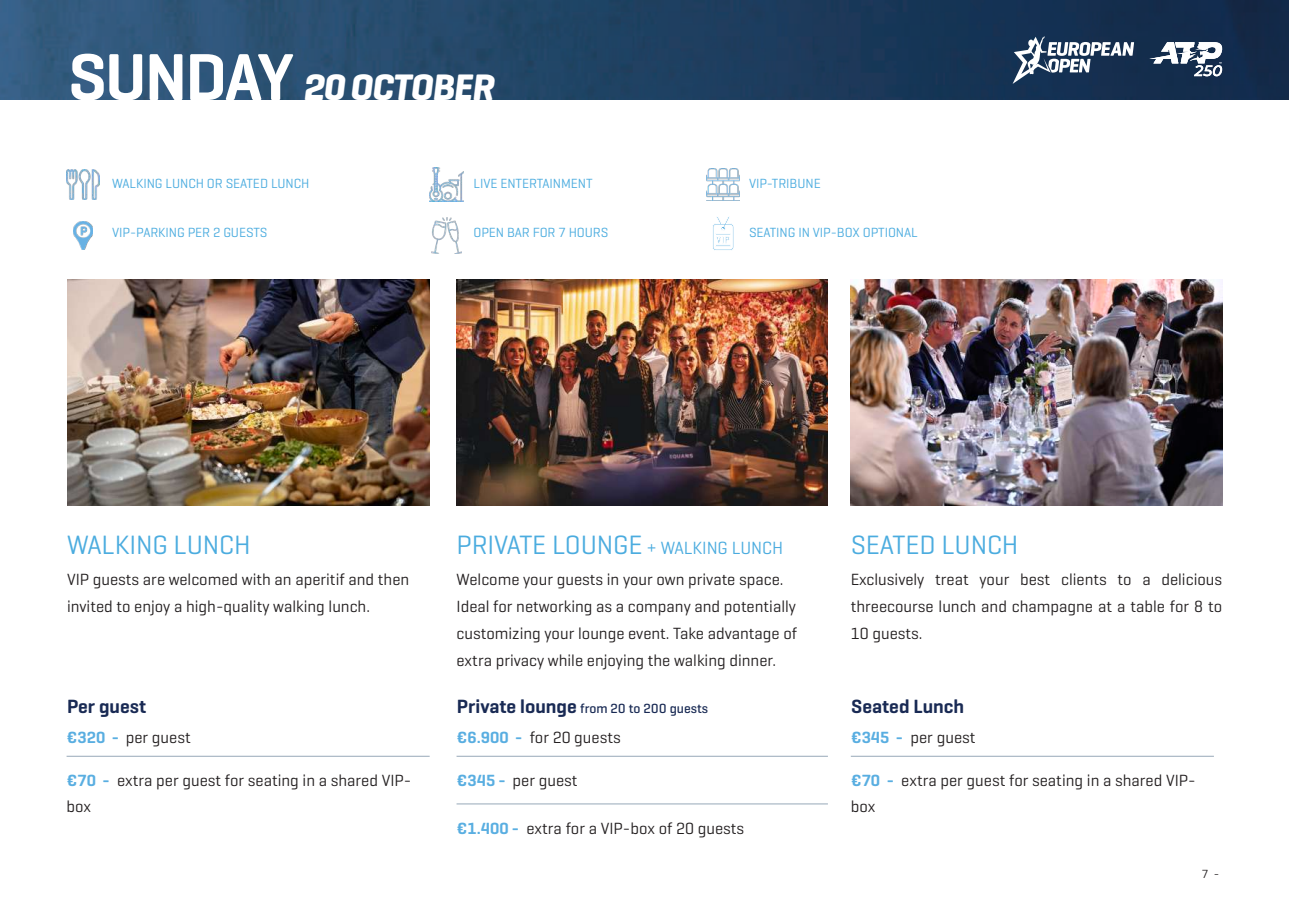
<style>
.page{position:relative;width:1289px;height:919px;background:#fff}
.page>*{position:absolute;margin:0;border:0;box-sizing:border-box;transform-origin:0 0}
.t1{font:italic 700 37.5px "Geogrotesque";letter-spacing:-.025em;color:#fff}
.t2{font:27px "Geogrotesque";letter-spacing:-.005em;color:#4bacdf}
.t3{font:600 19.5px "Geogrotesque";color:#192a54}
.t4{font:16.5px/27px "Geogrotesque";color:#231f20}
.t5{font:13.5px "Geogrotesque";letter-spacing:-.005em;color:#4bacdf}
.t6{font:500 13.5px "Geogrotesque Cyr";color:#192a54}
.t7{font:12px "Geogrotesque";color:#231f20}
.s1{font-weight:600;font-style:normal;font-size:67.5px}
.s2{font-size:18px}
.s3{font-family:"Geogrotesque";font-weight:600;font-size:19.5px}
.s4{font-weight:600;color:#59aee1}
</style>
<div class="page">
<img style="left:0;top:0;width:1288px;height:99px">
<svg style="left:1149px;top:42px;width:73px;height:34px"></svg>
<svg style="left:1012px;top:36px;width:122px;height:48px"></svg>
<img style="left:67px;top:279px;width:362px;height:226px">
<img style="left:456px;top:279px;width:372px;height:226px">
<img style="left:850px;top:279px;width:372px;height:226px">
<img style="left:429px;top:168px;width:34px;height:33px">
<img style="left:431px;top:218px;width:30px;height:35px">
<img style="left:706px;top:168px;width:33px;height:33px">
<svg style="left:713px;top:217px;width:21px;height:33px"></svg>
<img style="left:73px;top:221px;width:20px;height:29px">
<img style="left:67px;top:170px;width:33px;height:29px">
<hr style="left:67px;top:755px;width:362px;height:1px;background:#97a8b8">
<hr style="left:850px;top:755px;width:363px;height:1px;background:#97a8b8">
<hr style="left:456px;top:755px;width:372px;height:1px;background:#97a8b8">
<hr style="left:456px;top:803px;width:372px;height:1px;background:#97a8b8">
<h1 class="t1" style="left:68px;top:64px;width:427px"><span class="s1">SUNDAY</span> 20 OCTOBER</h1>
<p class="t5" style="left:112px;top:175px;width:199px">WALKING LUNCH OR SEATED LUNCH</p>
<p class="t5" style="left:473px;top:175px;width:121px">LIVE ENTERTAINMENT</p>
<p class="t5" style="left:749px;top:175px;width:73px">VIP-TRIBUNE</p>
<p class="t5" style="left:112px;top:224px;width:157px">VIP-PARKING PER 2 GUESTS</p>
<p class="t5" style="left:473px;top:224px;width:136px">OPEN BAR FOR 7 HOURS</p>
<p class="t5" style="left:749px;top:224px;width:170px">SEATING IN VIP-BOX OPTIONAL</p>
<h2 class="t2" style="left:67px;top:528px;width:185px">WALKING LUNCH</h2>
<p class="t4" style="left:67px;top:565px;width:344px">VIP guests are welcomed with an aperitif and then invited to enjoy a high-quality walking lunch.</p>
<h2 class="t2" style="left:456px;top:528px;width:328px">PRIVATE LOUNGE <span class="s2">+ WALKING LUNCH</span></h2>
<h2 class="t2" style="left:850px;top:528px;width:169px">SEATED LUNCH</h2>
<p class="t4" style="left:456px;top:565px;width:342px">Welcome your guests in your own private space.<br>Ideal for networking as a company and potentially customizing your lounge event. Take advantage of extra privacy while enjoying the walking dinner.</p>
<p class="t4" style="left:850px;top:565px;width:373px;text-align:justify">Exclusively treat your best clients to a delicious threecourse lunch and champagne at a table for 8 to 10 guests.</p>
<p class="t3" style="left:67px;top:694px;width:81px">Per guest</p>
<p class="t6" style="left:457px;top:700px;width:253px"><span class="s3">Private lounge</span> from 20 to 200 guests</p>
<p class="t3" style="left:851px;top:694px;width:114px">Seated Lunch</p>
<p class="t4" style="left:67px;top:723px;width:126px"><span class="s4">€320 -</span> per guest</p>
<p class="t4" style="left:456px;top:723px;width:166px"><span class="s4">€6.900 -</span> for 20 guests</p>
<p class="t4" style="left:850px;top:723px;width:126px"><span class="s4">€345 -</span> per guest</p>
<p class="t4" style="left:67px;top:767px;width:346px;line-height:25.5px"><span class="s4">€70 -</span> extra per guest for seating in a shared VIP&shy;box</p>
<p class="t4" style="left:850px;top:767px;width:346px;line-height:25.5px"><span class="s4">€70 -</span> extra per guest for seating in a shared VIP&shy;box</p>
<p class="t4" style="left:456px;top:766px;width:122px"><span class="s4">€345 -</span> per guest</p>
<p class="t4" style="left:456px;top:814px;width:289px"><span class="s4">€1.400 -</span> extra for a VIP-box of 20 guests</p>
<p class="t7" style="left:1201px;top:866px;width:19px">7 -</p>
</div>
